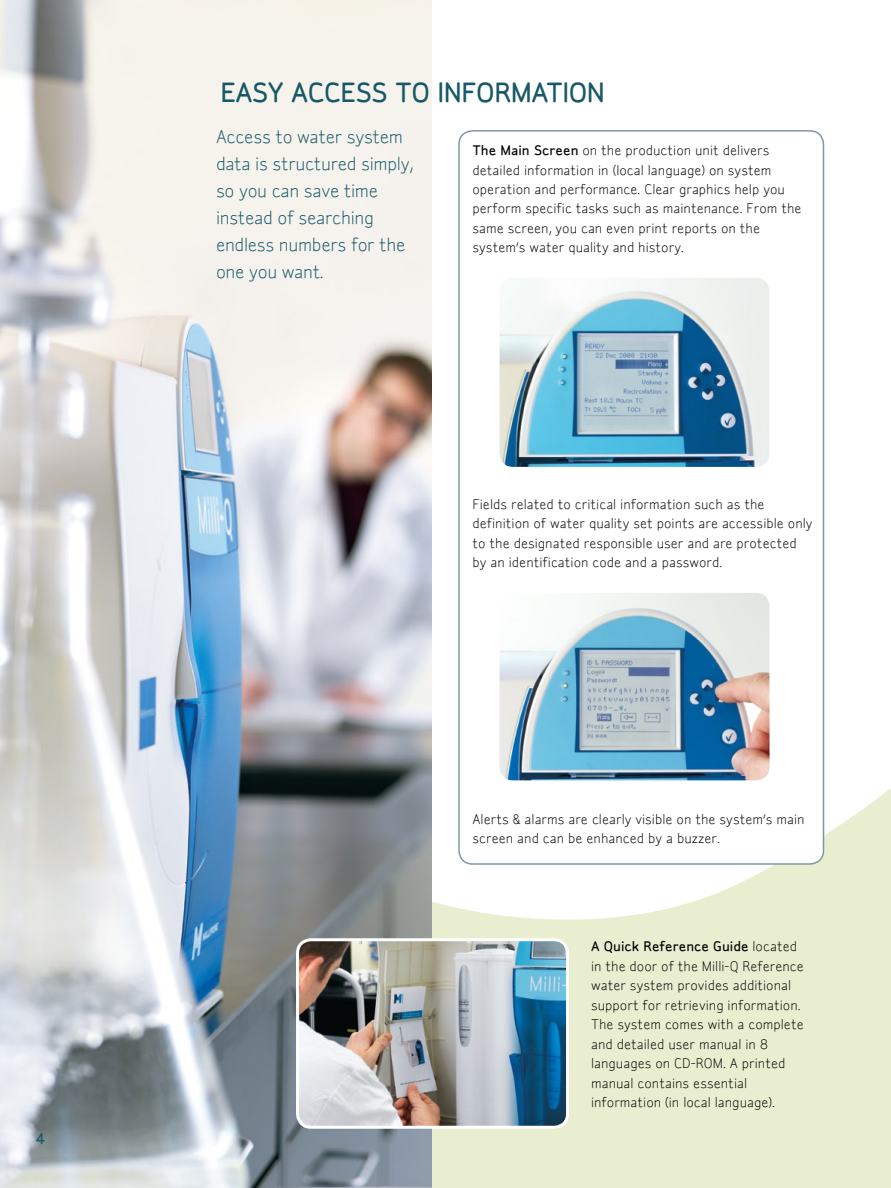
<style>
.page{position:relative;width:891px;height:1188px;background:#fff}
.page>*{position:absolute;margin:0;border:0;box-sizing:border-box;transform-origin:0 0}
.t1{font:500 27px "Millipore Sylvia XO";letter-spacing:-.02em;color:#175967}
.t2{font:18px/27px "Millipore Sylvia XO";letter-spacing:-.02em;color:#175967}
.t3{font:500 15px "Millipore Sylvia XO";color:#175967}
.t4{font:13.5px/19.5px "Millipore Sylvia XO";color:#000}
.s1{font-weight:500}
</style>
<div class="page">
<svg style="left:432px;top:770px;width:459px;height:418px;background:#edf0d7"></svg>
<img style="left:0;top:0;width:432px;height:1188px">
<div style="left:459px;top:131px;width:365px;height:733px;background:#fff;border-radius:14px"></div>
<div style="left:458px;top:130px;width:366px;height:735px;border:2px solid #7e99a4;border-radius:14px"></div>
<img style="left:500px;top:278px;width:270px;height:189px">
<img style="left:298px;top:940px;width:270px;height:187px">
<div style="left:296px;top:938px;width:273px;height:191px;border:3px solid #fff;border-radius:14px"></div>
<img style="left:500px;top:593px;width:270px;height:187px">
<p class="t3" style="left:36px;top:1130px;width:11px">4</p>
<h1 class="t1" style="left:220px;top:77px;width:386px">Easy Access to information</h1>
<h2 class="t2" style="left:216px;top:123px;width:199px">Access to water system data is structured simply, so you can save time instead of searching endless numbers for the one you want.</h2>
<p class="t4" style="left:472px;top:140px;width:331px"><span class="s1">The Main Screen</span> on the production unit delivers detailed information in (local language) on system operation and performance. Clear graphics help you perform specific tasks such as maintenance. From the same screen, you can even print reports on the system’s water quality and history.</p>
<p class="t4" style="left:472px;top:494px;width:342px">Fields related to critical information such as the definition of water quality set points are accessible only to the designated responsible user and are protected by an identification code and a password.</p>
<p class="t4" style="left:472px;top:809px;width:334px">Alerts &amp; alarms are clearly visible on the system’s main screen and can be enhanced by a buzzer.</p>
<p class="t4" style="left:591px;top:937px;width:214px"><span class="s1">A Quick Reference Guide</span> located in the door of the Milli-Q Reference water system provides additional support for retrieving information.<br>The system comes with a complete and detailed user manual in 8 languages on CD-ROM. A printed manual contains essential information (in local language).</p>
</div>
